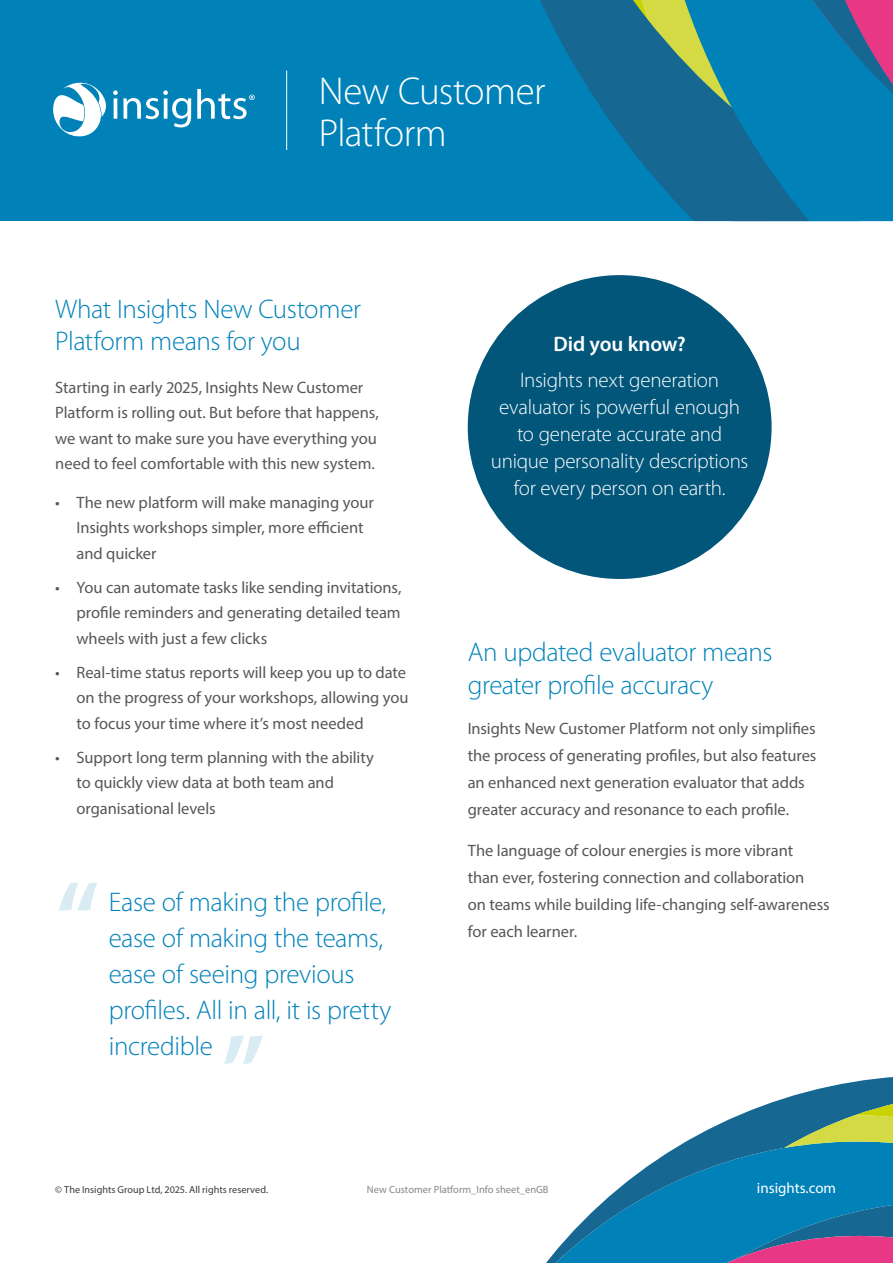
<style>
.page{position:relative;width:893px;height:1263px;background:#fff}
.page>*{position:absolute;margin:0;border:0;box-sizing:border-box;transform-origin:0 0}
.t1{font:600 108px "Myriad Pro";color:#0082b9}
.t2{font:300 39px/42px "Myriad Pro";letter-spacing:-.02em;color:#fff}
.t3{font:300 27px/36px "Myriad Pro";letter-spacing:-.015em;color:#0082b9}
.t4{font:300 21px/27px "Myriad Pro";letter-spacing:-.015em;color:#fff;text-align:center}
.t5{font:600 21px "Myriad Pro";letter-spacing:-.005em;color:#fff}
.t6{font:16.5px/25.5px "Myriad Pro";letter-spacing:-.005em;color:#575756}
.t7{font:15px "Myriad Pro";color:#fff}
.t8{font:10.5px "Myriad Pro";color:#878787}
.t9{font:10.2px "Myriad Pro";color:#3c3c3b}
</style>
<div class="page">
<div style="left:468px;top:275px;width:304px;height:304px;background:#01567a;border-radius:50%"></div>
<div style="left:0;top:0;width:893px;height:221px;background:#0082b9"></div>
<svg style="left:540px;top:0;width:353px;height:221px"></svg>
<svg style="left:197px;top:89px;width:58px;height:30px"></svg>
<svg style="left:53px;top:82px;width:138px;height:55px"></svg>
<hr style="left:286px;top:71px;width:1px;height:79px;background:#fff">
<svg style="left:546px;top:1217px;width:41px;height:46px"></svg>
<svg style="left:587px;top:1077px;width:306px;height:186px"></svg>
<h2 class="t2" style="left:319px;top:70px;width:228px">New Customer<br>Platform</h2>
<h3 class="t3" style="left:55px;top:292px;width:307px;line-height:32.4px">What Insights New Customer<br>Platform means for you</h3>
<p class="t6" style="left:55px;top:374px;width:325px">Starting in early 2025, Insights New Customer Platform is rolling out. But before that happens, we want to make sure you have everything you need to feel comfortable with this new system.</p>
<p class="t6" style="left:77px;top:489px;width:299px;text-indent:-21px">• The new platform will make managing your<br>Insights workshops simpler, more efficient and quicker</p>
<p class="t6" style="left:77px;top:574px;width:326px;text-align:justify;text-indent:-21px">• You can automate tasks like sending invitations, profile reminders and generating detailed team wheels with just a few clicks</p>
<p class="t6" style="left:77px;top:659px;width:333px;text-indent:-21px">• Real-time status reports will keep you up to date on the progress of your workshops, allowing you to focus your time where it’s most needed</p>
<p class="t6" style="left:77px;top:744px;width:299px;text-indent:-21px">• Support long term planning with the ability to quickly view data at both team and organisational levels</p>
<h1 class="t1" style="left:55px;top:851px;width:46px">“</h1>
<h3 class="t3" style="left:109px;top:884px;width:284px">Ease of making the profile, ease of making the teams, ease of seeing previous profiles. All in all, it is pretty incredible</h3>
<h1 class="t1" style="left:221px;top:1004px;width:46px">”</h1>
<p class="t5" style="left:553px;top:331px;width:134px">Did you know?</p>
<p class="t4" style="left:491px;top:366px;width:259px">Insights next generation evaluator is powerful enough to generate accurate and unique personality descriptions for every person on earth.</p>
<h3 class="t3" style="left:468px;top:636px;width:306px;line-height:32.4px">An updated evaluator means greater profile accuracy</h3>
<p class="t6" style="left:468px;top:715px;width:350px;line-height:27px">Insights New Customer Platform not only simplifies the process of generating profiles, but also features an enhanced next generation evaluator that adds greater accuracy and resonance to each profile.</p>
<p class="t6" style="left:468px;top:836px;width:363px;line-height:27px">The language of colour energies is more vibrant<br>than ever, fostering connection and collaboration<br>on teams while building life-changing self-awareness for each learner.</p>
<p class="t9" style="left:55px;top:1183px;width:215px">© The Insights Group Ltd, 2025. All rights reserved.</p>
<p class="t8" style="left:367px;top:1183px;width:183px">New Customer Platform_Info sheet_enGB</p>
<p class="t7" style="left:757px;top:1179px;width:81px">insights.com</p>
</div>
